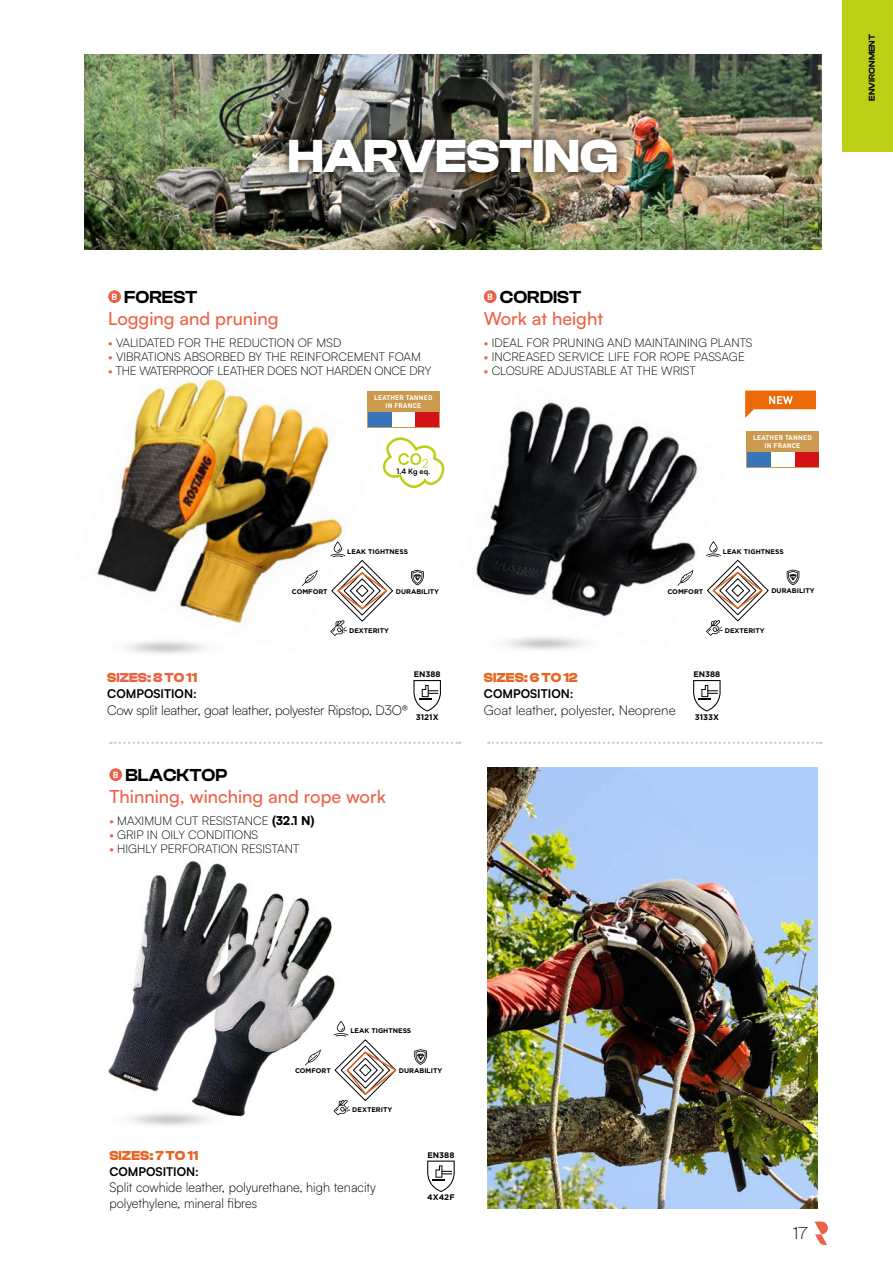
<style>
.page{position:relative;width:893px;height:1263px;background:#fff}
.page>*{position:absolute;margin:0;border:0;box-sizing:border-box;transform-origin:0 0}
.t1{font:700 48px "Clash Display";color:#fff}
.t2{font:500 18px "Satoshi";color:#ec6246}
.t3{font:600 18px "Clash Display";color:#000}
.t4{font:300 18px "Clash Display";color:#000}
.t5{font:300 13.5px/16.2px "Satoshi";color:#000;scale:.95 1}
.t6{font:300 13.5px "Satoshi";letter-spacing:-.02em;color:#000}
.t7{font:300 13.5px "Satoshi";color:#000}
.t8{font:700 13.5px "Clash Display";color:#e46625}
.t9{font:700 13.5px "Clash Display";color:#ec6246}
.t10{font:300 12px "Satoshi";color:#000}
.t11{font:300 12px "Satoshi";letter-spacing:-.02em;color:#000}
.t12{font:700 12px "Satoshi";color:#000}
.t13{font:600 8.85px "Clash Display";color:#020203}
.t14{font:700 8.1px "Gotham";color:#000}
.t15{font:700 7.35px "Satoshi";color:#000}
.t16{font:700 6.75px "Gotham";color:#000}
.t17{font:700 6.75px/7.5px "DIN Pro";letter-spacing:.03em;color:#fff;text-align:center}
.s1{font-weight:400;color:#ec6246}
.s2{color:#e46625}
.s3{font-weight:900}
</style>
<div class="page">
<div style="left:842px;top:0;width:51px;height:152px;background:#bccf16"></div>
<svg style="left:814px;top:1221px;width:14px;height:24px"></svg>
<img style="left:476px;top:402px;width:222px;height:193px">
<svg style="left:693px;top:680px;width:28px;height:31px"></svg>
<img style="left:504px;top:595px;width:113px;height:55px">
<div style="left:484px;top:290px;width:13px;height:13px;background:#ec6246;border-radius:50%"></div>
<svg style="left:677px;top:570px;width:16px;height:16px"></svg>
<svg style="left:787px;top:569px;width:12px;height:16px"></svg>
<svg style="left:706px;top:541px;width:62px;height:95px"></svg>
<svg style="left:745px;top:391px;width:71px;height:26px"></svg>
<img style="left:97px;top:375px;width:286px;height:224px">
<img style="left:85px;top:54px;width:736px;height:196px">
<svg style="left:413px;top:680px;width:28px;height:31px"></svg>
<img style="left:125px;top:599px;width:125px;height:55px">
<img style="left:487px;top:767px;width:331px;height:442px">
<div style="left:108px;top:290px;width:13px;height:13px;background:#ec6246;border-radius:50%"></div>
<svg style="left:302px;top:570px;width:16px;height:16px"></svg>
<svg style="left:411px;top:570px;width:13px;height:15px"></svg>
<svg style="left:330px;top:541px;width:63px;height:95px"></svg>
<img style="left:108px;top:860px;width:231px;height:256px">
<div style="left:109px;top:768px;width:13px;height:13px;background:#ec6246;border-radius:50%"></div>
<svg style="left:305px;top:1049px;width:16px;height:16px"></svg>
<svg style="left:414px;top:1049px;width:13px;height:16px"></svg>
<svg style="left:333px;top:1021px;width:64px;height:94px"></svg>
<svg style="left:427px;top:1160px;width:28px;height:32px"></svg>
<img style="left:108px;top:1071px;width:157px;height:55px">
<div style="left:280px;top:131px;width:346px;height:51px;background:#000;opacity:.75"></div>
<svg style="left:488px;top:742px;width:333px;height:2px"></svg>
<svg style="left:111px;top:742px;width:349px;height:2px"></svg>
<svg style="left:383px;top:437px;width:62px;height:51px"></svg>
<div style="left:367px;top:391px;width:73px;height:37px;background:#cc9a4f"></div>
<div style="left:368px;top:413px;width:24px;height:14px;background:#3775ba"></div>
<div style="left:392px;top:413px;width:24px;height:14px;background:#fff"></div>
<div style="left:416px;top:413px;width:23px;height:14px;background:#d31216"></div>
<div style="left:747px;top:431px;width:72px;height:37px;background:#cc9a4f"></div>
<div style="left:747px;top:452px;width:24px;height:15px;background:#3775ba"></div>
<div style="left:771px;top:452px;width:24px;height:15px;background:#fff"></div>
<div style="left:795px;top:452px;width:23px;height:15px;background:#d31216"></div>
<h1 class="t1" style="left:288px;top:130px;width:332px">HARVESTING</h1>
<h2 class="t3" style="left:112px;top:287px;width:87px"><sup>B</sup> FOREST</h2>
<h2 class="t2" style="left:108px;top:306px;width:172px">Logging and pruning</h2>
<p class="t10" style="left:108px;top:335px;width:235px"><span class="s1">•</span> VALIDATED FOR THE REDUCTION OF MSD</p>
<p class="t10" style="left:108px;top:349px;width:314px"><span class="s1">•</span> VIBRATIONS ABSORBED BY THE REINFORCEMENT FOAM</p>
<p class="t11" style="left:108px;top:363px;width:325px"><span class="s1">•</span> THE WATERPROOF LEATHER DOES NOT HARDEN ONCE DRY</p>
<p class="t17" style="left:374px;top:393px;width:60px">LEATHER TANNED<br>IN FRANCE</p>
<p class="t15" style="left:396px;top:466px;width:35px">1.4 Kg eq.</p>
<p class="t16" style="left:347px;top:547px;width:62px">LEAK TIGHTNESS</p>
<p class="t16" style="left:292px;top:587px;width:37px">COMFORT</p>
<p class="t16" style="left:396px;top:587px;width:45px">DURABILITY</p>
<p class="t16" style="left:349px;top:626px;width:41px">DEXTERITY</p>
<p class="t14" style="left:414px;top:669px;width:28px">EN388</p>
<p class="t14" style="left:416px;top:712px;width:24px">3121X</p>
<p class="t9" style="left:107px;top:670px;width:92px"><span class="s2">S</span>IZES: 8 TO 1<span class="s2">1</span></p>
<p class="t12" style="left:107px;top:685px;width:91px">COMPOSITION:</p>
<p class="t6" style="left:107px;top:701px;width:302px">Cow split leather, goat leather, polyester Ripstop, D3O®</p>
<h2 class="t3" style="left:113px;top:765px;width:116px"><sup>B</sup> BLACKTOP</h2>
<h2 class="t2" style="left:109px;top:784px;width:278px">Thinning, winching and rope work</h2>
<p class="t10" style="left:109px;top:813px;width:207px"><span class="s1">•</span> MAXIMUM CUT RESISTANCE <span class="s3">(32.1 N)</span></p>
<p class="t10" style="left:109px;top:827px;width:150px"><span class="s1">•</span> GRIP IN OILY CONDITIONS</p>
<p class="t10" style="left:109px;top:841px;width:191px"><span class="s1">•</span> HIGHLY PERFORATION RESISTANT</p>
<h2 class="t3" style="left:487px;top:287px;width:96px"><sup>B</sup> CORDIST</h2>
<h2 class="t2" style="left:484px;top:306px;width:121px">Work at height</h2>
<p class="t10" style="left:484px;top:335px;width:270px"><span class="s1">•</span> IDEAL FOR PRUNING AND MAINTAINING PLANTS</p>
<p class="t10" style="left:484px;top:349px;width:262px"><span class="s1">•</span> INCREASED SERVICE LIFE FOR ROPE PASSAGE</p>
<p class="t10" style="left:484px;top:363px;width:213px"><span class="s1">•</span> CLOSURE ADJUSTABLE AT THE WRIST</p>
<p class="t17" style="left:753px;top:433px;width:60px">LEATHER TANNED<br>IN FRANCE</p>
<p class="t16" style="left:723px;top:547px;width:62px">LEAK TIGHTNESS</p>
<p class="t16" style="left:667px;top:587px;width:37px">COMFORT</p>
<p class="t16" style="left:771px;top:586px;width:45px">DURABILITY</p>
<p class="t8" style="left:484px;top:670px;width:95px">SIZES: 6 TO 12</p>
<p class="t12" style="left:484px;top:685px;width:91px">COMPOSITION:</p>
<p class="t7" style="left:484px;top:701px;width:193px">Goat leather, polyester, Neoprene</p>
<p class="t16" style="left:725px;top:626px;width:41px">DEXTERITY</p>
<p class="t14" style="left:693px;top:669px;width:28px">EN388</p>
<p class="t14" style="left:695px;top:712px;width:26px">3133X</p>
<p class="t13" style="left:867px;top:101px;width:68px;rotate:-90deg">ENVIRONMENT</p>
<p class="t16" style="left:350px;top:1026px;width:62px">LEAK TIGHTNESS</p>
<p class="t16" style="left:295px;top:1066px;width:37px">COMFORT</p>
<p class="t16" style="left:399px;top:1066px;width:45px">DURABILITY</p>
<p class="t16" style="left:352px;top:1105px;width:41px">DEXTERITY</p>
<p class="t8" style="left:109px;top:1147px;width:90px">SIZES: 7 TO 11</p>
<p class="t12" style="left:109px;top:1163px;width:91px">COMPOSITION:</p>
<p class="t5" style="left:109px;top:1179px;width:282px">Split cowhide leather, polyurethane, high tenacity polyethylene, mineral fibres</p>
<p class="t14" style="left:427px;top:1150px;width:28px">EN388</p>
<p class="t14" style="left:427px;top:1192px;width:29px">4X42F</p>
<h2 class="t4" style="left:793px;top:1222px;width:16px">17</h2>
</div>
